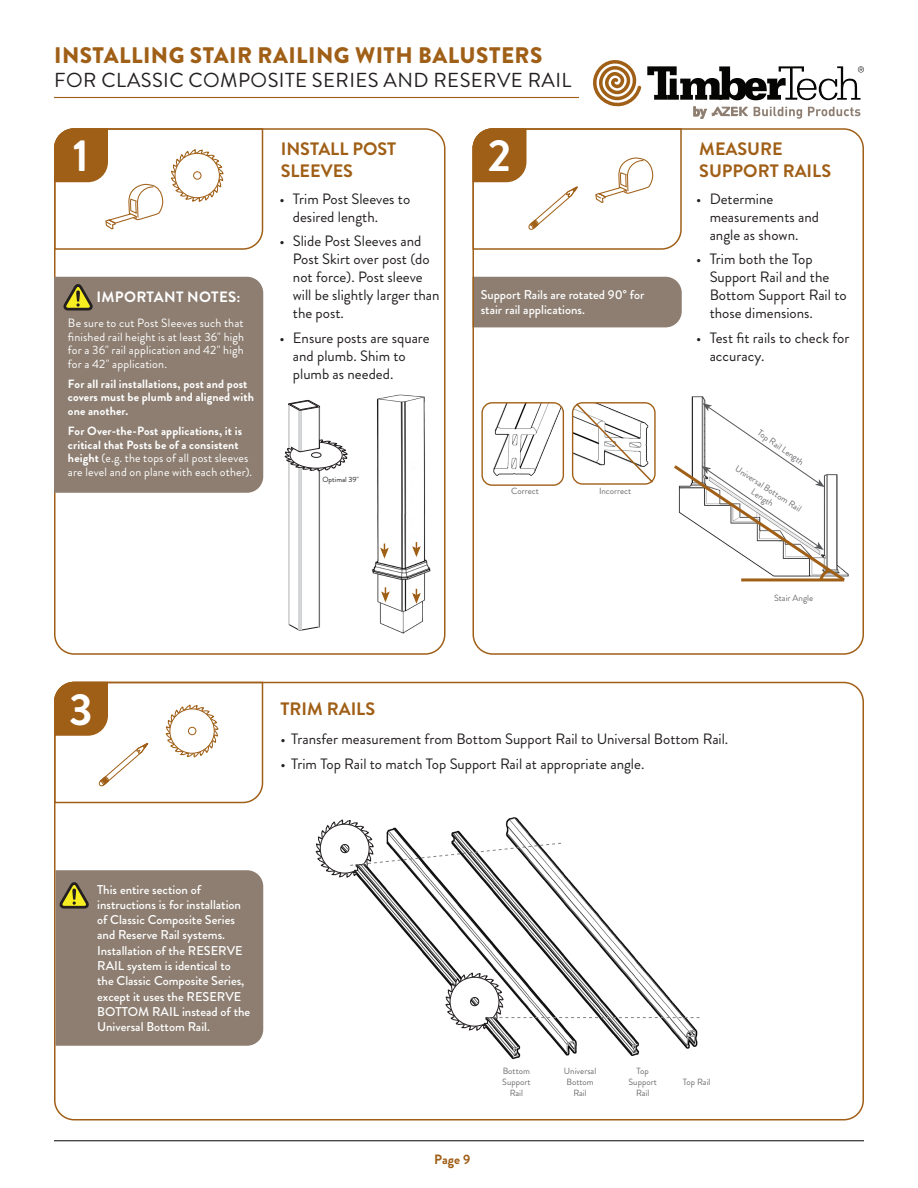
<style>
.page{position:relative;width:918px;height:1188px;background:#fff}
.page>*{position:absolute;margin:0;border:0;box-sizing:border-box;transform-origin:0 0}
.t1{font:700 45px "Brandon Grotesque";color:#fff}
.t2{font:900 22.5px "Brandon Grotesque";letter-spacing:.02em;color:#a05f17}
.t3{font:20.25px "Brandon Grotesque";letter-spacing:.02em;color:#231f20}
.t4{font:700 18px/21.6px "Brandon Grotesque";color:#a05f17}
.t5{font:15px/18px "Brandon Grotesque";color:#231f20}
.t6{font:700 15px "Brandon Grotesque";letter-spacing:.02em;color:#fff}
.t7{font:700 13.5px "Brandon Grotesque";color:#a05f17}
.t8{font:500 12.75px/15.3px "Brandon Grotesque";color:#fff}
.t9{font:700 12px/13.5px "Brandon Grotesque";letter-spacing:.01em;color:#fff}
.t10{font:12px/13.5px "Brandon Grotesque";letter-spacing:.015em;color:#fff;text-align:justify}
.t11{font:9px/10.8px "Brandon Grotesque";color:#6c6d70;text-align:center}
.t12{font:7.5px "Brandon Grotesque";color:#231f20}
.s1{font-weight:400}
</style>
<div class="page">
<hr style="left:54px;top:1140px;width:810px;height:1px;background:#231f20">
<hr style="left:54px;top:97px;width:525px;height:1px;background:#a05f17">
<svg style="left:754px;top:107px;width:48px;height:12px"></svg>
<svg style="left:808px;top:107px;width:52px;height:9px"></svg>
<svg style="left:693px;top:107px;width:55px;height:12px"></svg>
<svg style="left:593px;top:60px;width:48px;height:47px"></svg>
<svg style="left:647px;top:66px;width:217px;height:34px"></svg>
<div style="left:54px;top:277px;width:209px;height:216px;background:#8d7e71"></div>
<div style="left:475px;top:277px;width:207px;height:50px;background:#8d7e71"></div>
<svg style="left:54px;top:128px;width:210px;height:123px"></svg>
<svg style="left:54px;top:681px;width:210px;height:123px"></svg>
<div style="left:170px;top:709px;width:44px;height:44px;border:1px solid #a05f17;border-radius:50%"></div>
<img style="left:628px;top:368px;width:236px;height:287px">
<svg style="left:671px;top:403px;width:177px;height:181px"></svg>
<div style="left:572px;top:402px;width:84px;height:83px;border:1px solid #a05f17;border-radius:10px"></div>
<img style="left:483px;top:403px;width:80px;height:82px">
<div style="left:481px;top:402px;width:83px;height:84px;border:1px solid #a05f17;border-radius:10px"></div>
<svg style="left:575px;top:402px;width:80px;height:82px"></svg>
<svg style="left:472px;top:128px;width:210px;height:122px"></svg>
<svg style="left:285px;top:400px;width:55px;height:231px"></svg>
<img style="left:340px;top:394px;width:102px;height:261px">
<svg style="left:411px;top:589px;width:11px;height:17px"></svg>
<svg style="left:411px;top:542px;width:11px;height:17px"></svg>
<svg style="left:380px;top:587px;width:11px;height:17px"></svg>
<svg style="left:379px;top:544px;width:11px;height:17px"></svg>
<img style="left:373px;top:817px;width:317px;height:243px">
<svg style="left:445px;top:972px;width:255px;height:76px"></svg>
<svg style="left:315px;top:819px;width:247px;height:76px"></svg>
<svg style="left:62px;top:284px;width:34px;height:28px"></svg>
<div style="left:56px;top:870px;width:207px;height:176px;background:#8d7e71"></div>
<h2 class="t2" style="left:54px;top:39px;width:490px">INSTALLING STAIR RAILING WITH BALUSTERS</h2>
<h3 class="t3" style="left:54px;top:66px;width:519px">FOR CLASSIC COMPOSITE SERIES AND RESERVE RAIL</h3>
<h1 class="t1" style="left:73px;top:124px;width:18px">1</h1>
<p class="t4" style="left:281px;top:138px;width:117px">INSTALL POST<br>SLEEVES</p>
<h1 class="t1" style="left:488px;top:124px;width:25px">2</h1>
<p class="t4" style="left:699px;top:138px;width:133px">MEASURE<br>SUPPORT RAILS</p>
<p class="t5" style="left:293px;top:190px;width:119px;text-indent:-14px">• Trim Post Sleeves to desired length.</p>
<p class="t5" style="left:293px;top:232px;width:148px;text-indent:-14px">• Slide Post Sleeves and<br>Post Skirt over post (do not force). Post sleeve will be slightly larger than the post.</p>
<p class="t5" style="left:293px;top:329px;width:138px;text-indent:-14px">• Ensure posts are square and plumb. Shim to plumb as needed.</p>
<p class="t6" style="left:96px;top:286px;width:146px">IMPORTANT NOTES:</p>
<p class="t8" style="left:481px;top:287px;width:165px">Support Rails are rotated 90° for stair rail applications.</p>
<p class="t10" style="left:68px;top:316px;width:178px">Be sure to cut Post Sleeves such that finished rail height is at least 36" high for a 36" rail application and 42" high for a 42" application.</p>
<p class="t9" style="left:68px;top:377px;width:187px">For all rail installations, post and post covers must be plumb and aligned with one another.</p>
<p class="t9" style="left:68px;top:424px;width:186px">For Over-the-Post applications, it is critical that Posts be of a consistent height <span class="s1">(e.g. the tops of all post sleeves are level and on plane with each other).</span></p>
<p class="t12" style="left:323px;top:474px;width:38px">Optimal 39"</p>
<p class="t11" style="left:511px;top:486px;width:29px">Correct</p>
<p class="t11" style="left:599px;top:486px;width:34px">Incorrect</p>
<p class="t5" style="left:710px;top:190px;width:111px;text-indent:-14px">• Determine measurements and angle as shown.</p>
<p class="t5" style="left:710px;top:250px;width:139px;text-indent:-14px">• Trim both the Top<br>Support Rail and the<br>Bottom Support Rail to those dimensions.</p>
<p class="t5" style="left:710px;top:329px;width:141px;text-indent:-14px">• Test fit rails to check for accuracy.</p>
<p class="t11" style="left:762px;top:427px;width:56px;rotate:35deg">Top Rail Length</p>
<p class="t11" style="left:739px;top:463px;width:78px;rotate:33deg">Universal Bottom Rail<br>Length</p>
<p class="t11" style="left:774px;top:592px;width:41px">Stair Angle</p>
<h1 class="t1" style="left:69px;top:678px;width:25px">3</h1>
<p class="t4" style="left:280px;top:698px;width:96px">TRIM RAILS</p>
<p class="t5" style="left:281px;top:731px;width:449px">• Transfer measurement from Bottom Support Rail to Universal Bottom Rail.</p>
<p class="t5" style="left:281px;top:755px;width:365px">• Trim Top Rail to match Top Support Rail at appropriate angle.</p>
<p class="t8" style="left:97px;top:882px;width:155px">This entire section of instructions is for installation of Classic Composite Series and Reserve Rail systems.<br>Installation of the RESERVE<br>RAIL system is identical to the Classic Composite Series, except it uses the RESERVE<br>BOTTOM RAIL instead of the<br>Universal Bottom Rail.</p>
<p class="t7" style="left:434px;top:1150px;width:38px">Page 9</p>
<p class="t11" style="left:502px;top:1066px;width:30px">Bottom<br>Support<br>Rail</p>
<p class="t11" style="left:564px;top:1066px;width:34px">Universal<br>Bottom<br>Rail</p>
<p class="t11" style="left:683px;top:1077px;width:29px">Top Rail</p>
<p class="t11" style="left:629px;top:1066px;width:30px">Top<br>Support<br>Rail</p>
</div>
